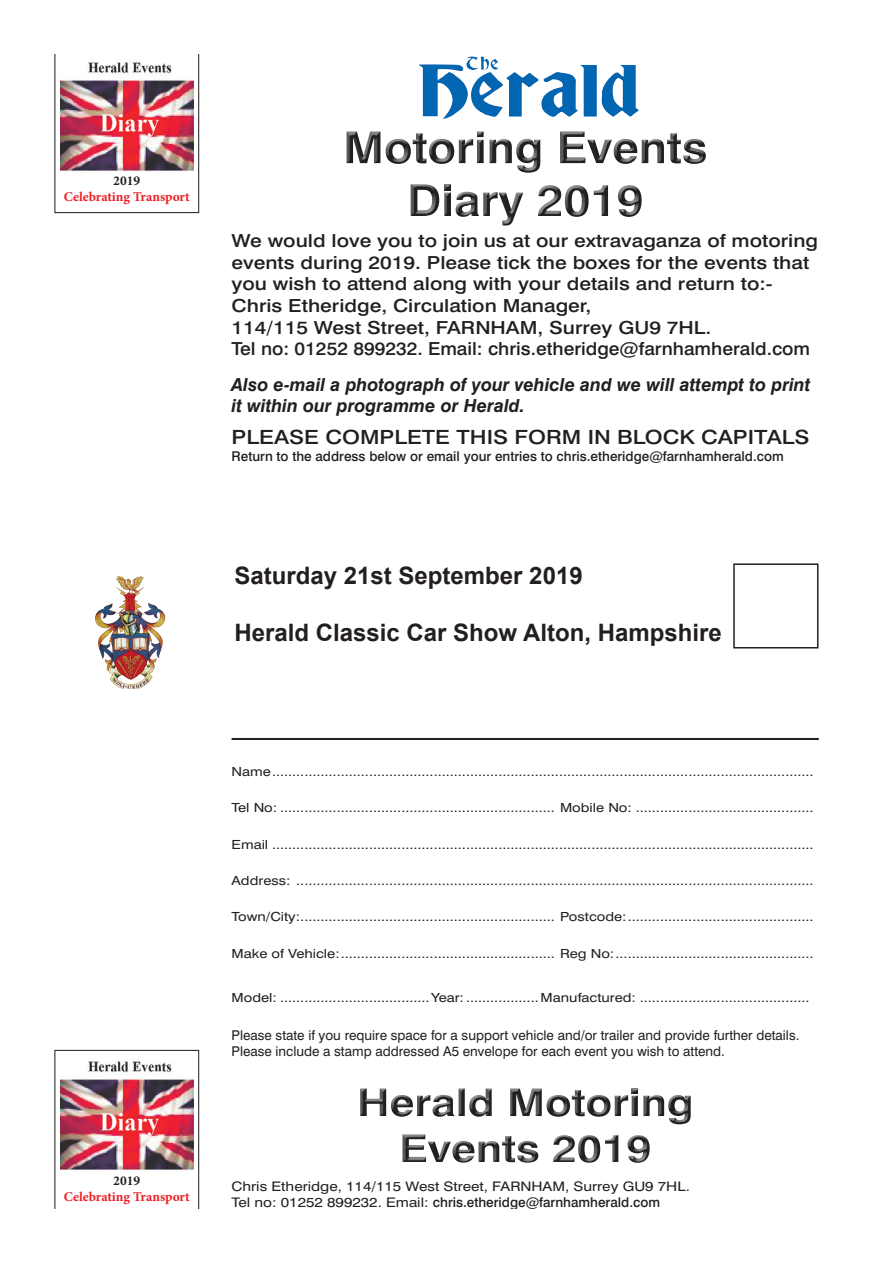
<style>
.page{position:relative;width:893px;height:1263px;background:#fff}
.page>*{position:absolute;margin:0;border:0;box-sizing:border-box;transform-origin:0 0}
.t1{font:700 24px "Arial";color:#231f20}
.t2{font:500 19.5px "Swiss 721 BT";color:#231f20;scale:1.17 1}
.t3{font:500 18px/21.6px "Swiss 721 BT";color:#231f20;scale:1.16 1}
.t4{font:italic 700 18px/21.6px "Swiss 721 BT";color:#231f20}
.t5{font:13.5px/16.2px "Swiss 721 BT";color:#231f20}
.t6{font:500 13.5px "Swiss 721 BT";color:#231f20}
.t7{font:700 13.5px/16.2px "Minion Pro";color:#ee1d23;text-align:center}
.t8{font:13.2px "Swiss 721 BT";color:#231f20;scale:1.16 1}
.t9{font:12.6px "Swiss 721 BT";color:#231f20;scale:1.17 1}
.s1{color:#231f20}
.s2{font-weight:400;font-size:13.2px}
</style>
<div class="page">
<img style="left:419px;top:56px;width:79px;height:60px">
<svg style="left:54px;top:1050px;width:145px;height:159px"></svg>
<img style="left:60px;top:1058px;width:133px;height:117px">
<svg style="left:54px;top:54px;width:145px;height:159px"></svg>
<img style="left:60px;top:59px;width:133px;height:116px">
<img style="left:477px;top:131px;width:108px;height:8px">
<img style="left:347px;top:131px;width:33px;height:32px">
<img style="left:667px;top:133px;width:14px;height:30px">
<img style="left:413px;top:133px;width:13px;height:30px">
<img style="left:683px;top:139px;width:23px;height:25px">
<img style="left:614px;top:139px;width:23px;height:25px">
<img style="left:517px;top:163px;width:23px;height:10px">
<img style="left:429px;top:139px;width:25px;height:25px">
<img style="left:386px;top:139px;width:25px;height:25px">
<img style="left:459px;top:139px;width:14px;height:24px">
<img style="left:642px;top:139px;width:22px;height:24px">
<img style="left:477px;top:139px;width:135px;height:24px">
<svg style="left:444px;top:184px;width:7px;height:6px"></svg>
<img style="left:411px;top:184px;width:28px;height:32px">
<img style="left:594px;top:185px;width:48px;height:32px">
<img style="left:565px;top:185px;width:24px;height:32px">
<img style="left:538px;top:185px;width:23px;height:31px">
<img style="left:461px;top:192px;width:13px;height:1px">
<img style="left:483px;top:192px;width:15px;height:1px">
<img style="left:444px;top:193px;width:79px;height:33px">
<svg style="left:632px;top:1088px;width:6px;height:5px"></svg>
<img style="left:510px;top:1088px;width:32px;height:28px">
<img style="left:459px;top:1088px;width:33px;height:29px">
<img style="left:360px;top:1088px;width:26px;height:28px">
<img style="left:572px;top:1090px;width:13px;height:26px">
<img style="left:668px;top:1095px;width:23px;height:29px">
<img style="left:587px;top:1095px;width:23px;height:22px">
<img style="left:547px;top:1095px;width:23px;height:22px">
<img style="left:433px;top:1095px;width:21px;height:22px">
<img style="left:391px;top:1095px;width:22px;height:22px">
<img style="left:615px;top:1095px;width:13px;height:21px">
<img style="left:417px;top:1095px;width:13px;height:21px">
<img style="left:632px;top:1095px;width:32px;height:21px">
<img style="left:402px;top:1134px;width:24px;height:28px">
<img style="left:605px;top:1135px;width:45px;height:28px">
<img style="left:578px;top:1135px;width:22px;height:28px">
<img style="left:553px;top:1135px;width:22px;height:27px">
<img style="left:502px;top:1136px;width:13px;height:26px">
<img style="left:517px;top:1141px;width:21px;height:22px">
<img style="left:428px;top:1141px;width:71px;height:21px">
<img style="left:95px;top:576px;width:70px;height:113px">
<hr style="left:232px;top:738px;width:587px;height:2px;background:#231f20">
<div style="left:60px;top:175px;width:133px;height:32px;background:#fff"></div>
<div style="left:60px;top:1175px;width:133px;height:32px;background:#fff"></div>
<div style="left:733px;top:563px;width:85px;height:85px;border:2px solid #231f20"></div>
<p class="t7" style="left:64px;top:172px;width:128px"><span class="s1">2019<br></span>Celebrating Transport</p>
<p class="t3" style="left:232px;top:230px;width:507px">We would love you to join us at our extravaganza of motoring events during 2019. Please tick the boxes for the events that you wish to attend along with your details and return to:- Chris Etheridge, Circulation Manager,<br>114/115 West Street, FARNHAM, Surrey GU9 7HL.<br>Tel no: 01252 899232. Email: chris.etheridge@farnhamherald.com</p>
<p class="t4" style="left:232px;top:373px;width:580px">Also e-mail a photograph of your vehicle and we will attempt to print it within our programme or Herald.</p>
<p class="t2" style="left:232px;top:426px;width:496px">PLEASE COMPLETE THIS FORM IN BLOCK CAPITALS</p>
<p class="t6" style="left:232px;top:448px;width:554px">Return to the address below or email your entries to chris.etheridge@farnhamherald.com</p>
<p class="t1" style="left:235px;top:558px;width:350px">Saturday 21st September 2019</p>
<p class="t1" style="left:235px;top:616px;width:489px">Herald Classic Car Show Alton, Hampshire</p>
<p class="t9" style="left:232px;top:764px;width:499px">Name ......................................................................................................................................</p>
<p class="t9" style="left:232px;top:800px;width:499px">Tel No: .................................................................... Mobile No: ............................................</p>
<p class="t9" style="left:232px;top:836px;width:499px">Email ......................................................................................................................................</p>
<p class="t9" style="left:232px;top:873px;width:499px">Address: ................................................................................................................................</p>
<p class="t9" style="left:232px;top:909px;width:499px">Town/City: ............................................................... Postcode: ..............................................</p>
<p class="t9" style="left:232px;top:945px;width:499px">Make of Vehicle: ..................................................... Reg No: .................................................</p>
<p class="t9" style="left:232px;top:990px;width:495px">Model: .....................................Year: .................. Manufactured: ..........................................</p>
<p class="t5" style="left:232px;top:1027px;width:569px">Please state if you require space for a support vehicle and/or trailer and provide further details.<br>Please include a stamp addressed A5 envelope for each event you wish to attend.</p>
<p class="t7" style="left:64px;top:1172px;width:128px"><span class="s1">2019<br></span>Celebrating Transport</p>
<p class="t8" style="left:232px;top:1178px;width:397px">Chris Etheridge, 114/115 West Street, FARNHAM, Surrey GU9 7HL.</p>
<p class="t6" style="left:232px;top:1194px;width:430px"><span class="s2">Tel no: 01252 899232. Email:</span> chris.etheridge@farnhamherald.com</p>
</div>
